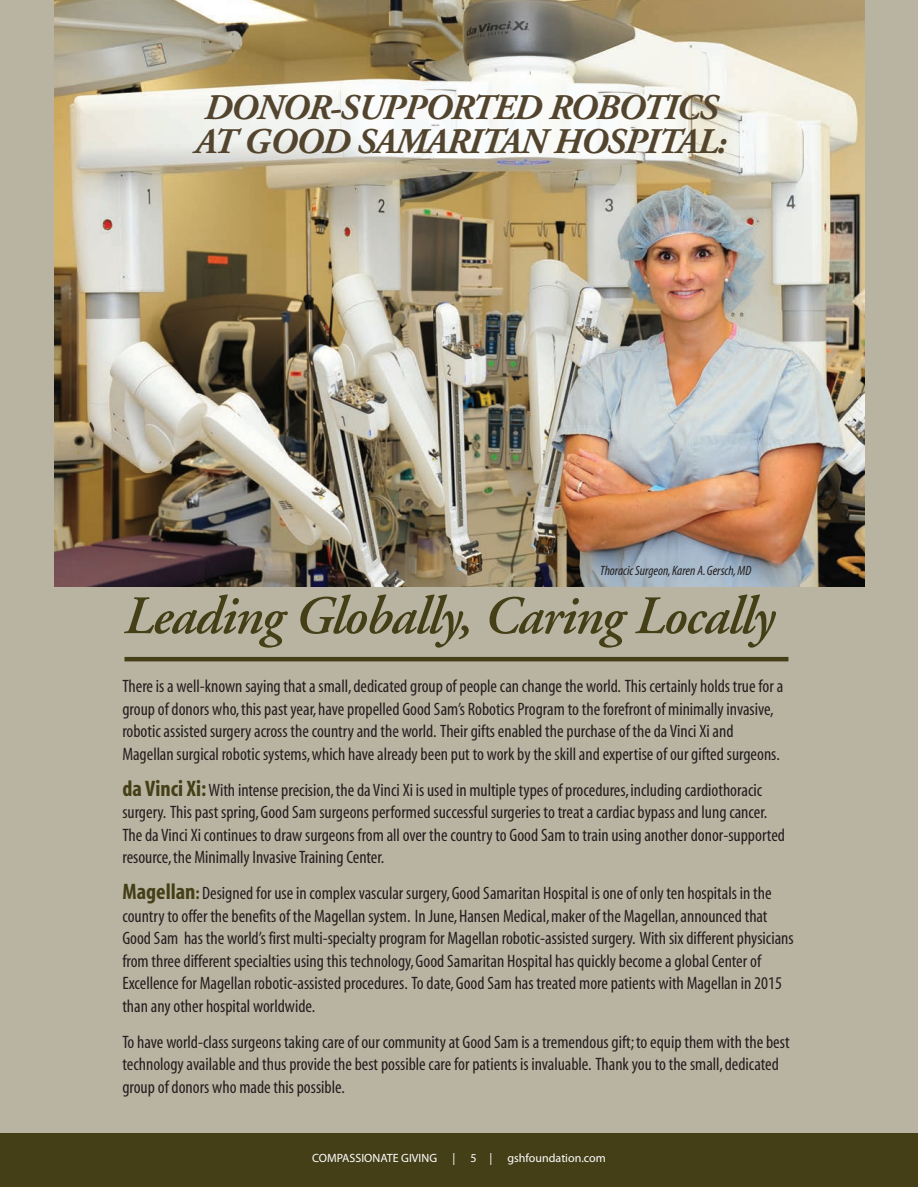
<style>
.page{position:relative;width:918px;height:1187px;background:#b9b4a1}
.page>*{position:absolute;margin:0;border:0;box-sizing:border-box;transform-origin:0 0}
.t1{font:italic 600 54px "Adobe Garamond";letter-spacing:-.025em;color:#453f18}
.t2{font:italic 700 36px/33px "Adobe Garamond";letter-spacing:-.03em;color:#53442e}
.t3{font:condensed 18px/22.5px "Myriad";color:#231f20}
.t4{font:italic condensed 13.5px "Myriad";color:#231f20}
.t5{font:12px "Myriad Pro";color:#fff}
.s1{font-weight:700;font-size:22.5px;color:#453f18}
.s2{font-weight:700;color:#453f18}
</style>
<div class="page">
<img style="left:54px;top:0;width:811px;height:586px">
<div style="left:0;top:1133px;width:918px;height:54px;background:#453f18"></div>
<hr style="left:124px;top:657px;width:664px;height:4px;background:#453f18">
<h2 class="t2" style="left:194px;top:95px;width:533px">DONOR-SUPPORTED ROBOTICS<br>AT GOOD SAMARITAN HOSPITAL:</h2>
<p class="t4" style="left:600px;top:566px;width:153px">Thoracic Surgeon, Karen A. Gersch, MD</p>
<h1 class="t1" style="left:122px;top:594px;width:652px">Leading Globally, Caring Locally</h1>
<p class="t3" style="left:122px;top:676px;width:662px">There is a well-known saying that a small, dedicated group of people can change the world. This certainly holds true for a group of donors who, this past year, have propelled Good Sam’s Robotics Program to the forefront of minimally invasive, robotic assisted surgery across the country and the world. Their gifts enabled the purchase of the da Vinci Xi and Magellan surgical robotic systems, which have already been put to work by the skill and expertise of our gifted surgeons.</p>
<p class="t3" style="left:122px;top:780px;width:664px"><span class="s1">da Vinci Xi:</span>With intense precision, the da Vinci Xi is used in multiple types of procedures, including cardiothoracic surgery. This past spring, Good Sam surgeons performed successful surgeries to treat a cardiac bypass and lung cancer.<br>The da Vinci Xi continues to draw surgeons from all over the country to Good Sam to train using another donor-supported resource, the Minimally Invasive Training Center.</p>
<p class="t3" style="left:122px;top:883px;width:673px"><span class="s1">Magellan</span><span class="s2">:</span> Designed for use in complex vascular surgery, Good Samaritan Hospital is one of only ten hospitals in the country to offer the benefits of the Magellan system. In June, Hansen Medical, maker of the Magellan, announced that Good Sam has the world’s first multi-specialty program for Magellan robotic-assisted surgery. With six different physicians from three different specialties using this technology, Good Samaritan Hospital has quickly become a global Center of Excellence for Magellan robotic-assisted procedures. To date, Good Sam has treated more patients with Magellan in 2015 than any other hospital worldwide.</p>
<p class="t3" style="left:122px;top:1032px;width:669px">To have world-class surgeons taking care of our community at Good Sam is a tremendous gift; to equip them with the best technology available and thus provide the best possible care for patients is invaluable. Thank you to the small, dedicated group of donors who made this possible.</p>
<p class="t5" style="left:312px;top:1153px;width:126px">COMPASSIONATE GIVING</p>
<p class="t5" style="left:452px;top:1153px;width:4px">|</p>
<p class="t5" style="left:471px;top:1153px;width:23px">5 |</p>
<p class="t5" style="left:508px;top:1153px;width:100px">gshfoundation.com</p>
</div>
